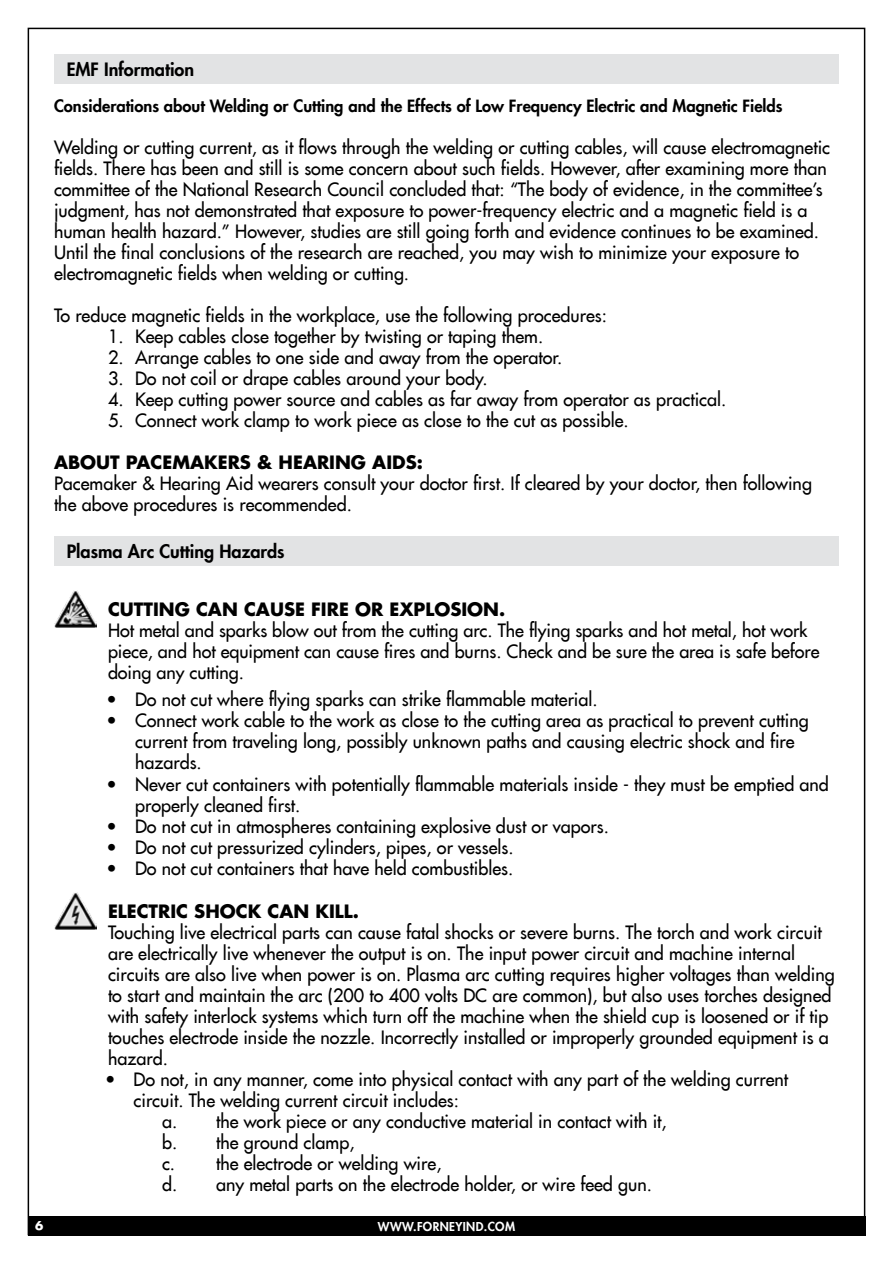
<style>
.page{position:relative;width:893px;height:1263px;background:#fff}
.page>*{position:absolute;margin:0;border:0;box-sizing:border-box;transform-origin:0 0}
.t1{font:18px/21px "Futura LT";color:#000}
.t2{font:700 18px "Futura LT";color:#000}
.t3{font:800 18px "Futura LT";color:#000}
.t4{font:800 16.5px "Futura LT";color:#000}
.t5{font:800 12px "Futura LT";letter-spacing:.03em;color:#fff}
.t6{font:700 12px "Futura LT";color:#fff}
</style>
<div class="page">
<div style="left:28px;top:1216px;width:837px;height:19px;background:#000"></div>
<div style="left:54px;top:54px;width:785px;height:29px;background:#e2e3e4"></div>
<div style="left:54px;top:536px;width:785px;height:29px;background:#e2e3e4"></div>
<img style="left:54px;top:591px;width:42px;height:37px">
<img style="left:54px;top:892px;width:42px;height:38px">
<p class="t3" style="left:67px;top:58px;width:129px">EMF Information</p>
<p class="t4" style="left:54px;top:95px;width:730px">Considerations about Welding or Cutting and the Effects of Low Frequency Electric and Magnetic Fields</p>
<p class="t1" style="left:54px;top:136px;width:778px">Welding or cutting current, as it flows through the welding or cutting cables, will cause electromagnetic fields. There has been and still is some concern about such fields. However, after examining more than committee of the National Research Council concluded that: “The body of evidence, in the committee’s judgment, has not demonstrated that exposure to power-frequency electric and a magnetic field is a human health hazard.” However, studies are still going forth and evidence continues to be examined.<br>Until the final conclusions of the research are reached, you may wish to minimize your exposure to electromagnetic fields when welding or cutting.</p>
<p class="t1" style="left:54px;top:304px;width:554px">To reduce magnetic fields in the workplace, use the following procedures:</p>
<p class="t1" style="left:108px;top:325px;width:437px">1. Keep cables close together by twisting or taping them.</p>
<p class="t1" style="left:108px;top:346px;width:456px">2. Arrange cables to one side and away from the operator.</p>
<p class="t1" style="left:108px;top:367px;width:381px">3. Do not coil or drape cables around your body.</p>
<p class="t1" style="left:108px;top:388px;width:620px">4. Keep cutting power source and cables as far away from operator as practical.</p>
<p class="t1" style="left:108px;top:410px;width:522px">5. Connect work clamp to work piece as close to the cut as possible.</p>
<p class="t2" style="left:54px;top:451px;width:370px">ABOUT PACEMAKERS &amp; HEARING AIDS:</p>
<p class="t1" style="left:54px;top:473px;width:759px">Pacemaker &amp; Hearing Aid wearers consult your doctor first. If cleared by your doctor, then following the above procedures is recommended.</p>
<p class="t3" style="left:67px;top:540px;width:219px">Plasma Arc Cutting Hazards</p>
<p class="t2" style="left:108px;top:597px;width:399px">CUTTING CAN CAUSE FIRE OR EXPLOSION.</p>
<p class="t1" style="left:108px;top:619px;width:713px">Hot metal and sparks blow out from the cutting arc. The flying sparks and hot metal, hot work piece, and hot equipment can cause fires and burns. Check and be sure the area is safe before doing any cutting.</p>
<p class="t1" style="left:107px;top:689px;width:493px">• Do not cut where flying sparks can strike flammable material.</p>
<p class="t1" style="left:135px;top:710px;width:675px;text-indent:-28px">• Connect work cable to the work as close to the cutting area as practical to prevent cutting current from traveling long, possibly unknown paths and causing electric shock and fire hazards.</p>
<p class="t1" style="left:135px;top:773px;width:695px;text-indent:-28px">• Never cut containers with potentially flammable materials inside - they must be emptied and properly cleaned first.</p>
<p class="t1" style="left:107px;top:815px;width:504px">• Do not cut in atmospheres containing explosive dust or vapors.</p>
<p class="t1" style="left:107px;top:836px;width:409px">• Do not cut pressurized cylinders, pipes, or vessels.</p>
<p class="t1" style="left:107px;top:858px;width:408px">• Do not cut containers that have held combustibles.</p>
<p class="t2" style="left:108px;top:899px;width:252px">ELECTRIC SHOCK CAN KILL.</p>
<p class="t1" style="left:108px;top:921px;width:728px">Touching live electrical parts can cause fatal shocks or severe burns. The torch and work circuit are electrically live whenever the output is on. The input power circuit and machine internal circuits are also live when power is on. Plasma arc cutting requires higher voltages than welding to start and maintain the arc (200 to 400 volts DC are common), but also uses torches designed with safety interlock systems which turn off the machine when the shield cup is loosened or if tip touches electrode inside the nozzle. Incorrectly installed or improperly grounded equipment is a hazard.</p>
<p class="t1" style="left:105px;top:1068px;width:685px">• Do not, in any manner, come into physical contact with any part of the welding current</p>
<p class="t1" style="left:133px;top:1089px;width:327px">circuit. The welding current circuit includes:</p>
<p class="t1" style="left:162px;top:1110px;width:506px">a. the work piece or any conductive material in contact with it,</p>
<p class="t1" style="left:162px;top:1131px;width:194px">b. the ground clamp,</p>
<p class="t1" style="left:162px;top:1152px;width:281px">c. the electrode or welding wire,</p>
<p class="t1" style="left:162px;top:1173px;width:491px">d. any metal parts on the electrode holder, or wire feed gun.</p>
<p class="t6" style="left:35px;top:1218px;width:10px">6</p>
<p class="t5" style="left:378px;top:1218px;width:139px">WWW.FORNEYIND.COM</p>
</div>
